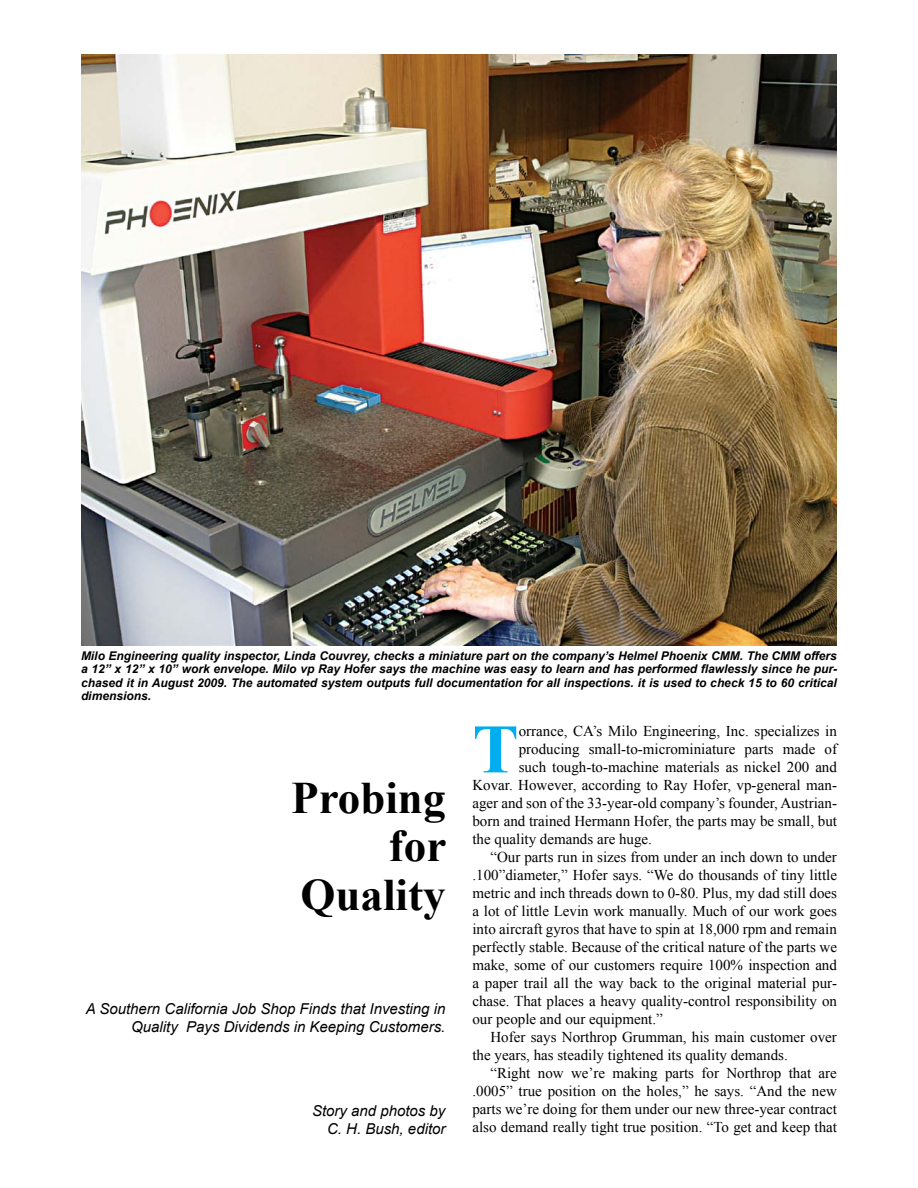
<style>
.page{position:relative;width:918px;height:1188px;background:#fff}
.page>*{position:absolute;margin:0;border:0;box-sizing:border-box;transform-origin:0 0}
.t1{font:700 69.3px "Times New Roman";color:#00aeef}
.t2{font:700 45px/48px "Times New Roman";color:#000;text-align:right}
.t3{font:15px "Times New Roman";color:#000}
.t4{font:italic 15px/18px "Arial";color:#000;text-align:right}
.t5{font:italic 700 12px/13.5px "Arial";color:#000;text-align:justify}
</style>
<div class="page">
<img style="left:81px;top:54px;width:756px;height:592px">
<p class="t5" style="left:81px;top:649px;width:758px">Milo Engineering quality inspector, Linda Couvrey, checks a miniature part on the company’s Helmel Phoenix CMM. The CMM offers a 12” x 12” x 10” work envelope. Milo vp Ray Hofer says the machine was easy to learn and has performed flawlessly since he pur&shy;chased it in August 2009. The automated system outputs full documentation for all inspections. it is used to check 15 to 60 critical dimensions.</p>
<h2 class="t2" style="left:291px;top:773px;width:157px">Probing for<br>Quality</h2>
<p class="t4" style="left:86px;top:1000px;width:361px">A Southern California Job Shop Finds that Investing in<br>Quality Pays Dividends in Keeping Customers.</p>
<p class="t4" style="left:312px;top:1102px;width:135px">Story and photos by<br>C. H. Bush, editor</p>
<h1 class="t1" style="left:472px;top:701px;width:48px">T</h1>
<p class="t3" style="left:519px;top:721px;width:320px">orrance, CA’s Milo Engineering, Inc. specializes in</p>
<p class="t3" style="left:519px;top:739px;width:320px">producing small-to-microminiature parts made of</p>
<p class="t3" style="left:519px;top:757px;width:320px">such tough-to-machine materials as nickel 200 and</p>
<p class="t3" style="left:472px;top:775px;width:366px">Kovar. However, according to Ray Hofer, vp-general man-</p>
<p class="t3" style="left:472px;top:793px;width:366px">ager and son of the 33-year-old company’s founder, Austrian-</p>
<p class="t3" style="left:472px;top:811px;width:366px">born and trained Hermann Hofer, the parts may be small, but</p>
<p class="t3" style="left:472px;top:829px;width:181px">the quality demands are huge.</p>
<p class="t3" style="left:490px;top:847px;width:348px">“Our parts run in sizes from under an inch down to under</p>
<p class="t3" style="left:472px;top:865px;width:366px">.100”diameter,” Hofer says. “We do thousands of tiny little</p>
<p class="t3" style="left:472px;top:883px;width:366px">metric and inch threads down to 0-80. Plus, my dad still does</p>
<p class="t3" style="left:472px;top:901px;width:366px">a lot of little Levin work manually. Much of our work goes</p>
<p class="t3" style="left:472px;top:919px;width:366px">into aircraft gyros that have to spin at 18,000 rpm and remain</p>
<p class="t3" style="left:472px;top:937px;width:366px">perfectly stable. Because of the critical nature of the parts we</p>
<p class="t3" style="left:472px;top:955px;width:366px">make, some of our customers require 100% inspection and</p>
<p class="t3" style="left:472px;top:973px;width:366px">a paper trail all the way back to the original material pur-</p>
<p class="t3" style="left:472px;top:991px;width:366px">chase. That places a heavy quality-control responsibility on</p>
<p class="t3" style="left:472px;top:1009px;width:192px">our people and our equipment.”</p>
<p class="t3" style="left:490px;top:1027px;width:348px">Hofer says Northrop Grumman, his main customer over</p>
<p class="t3" style="left:472px;top:1045px;width:317px">the years, has steadily tightened its quality demands.</p>
<p class="t3" style="left:490px;top:1063px;width:348px">“Right now we’re making parts for Northrop that are</p>
<p class="t3" style="left:472px;top:1081px;width:366px">.0005” true position on the holes,” he says. “And the new</p>
<p class="t3" style="left:472px;top:1099px;width:366px">parts we’re doing for them under our new three-year contract</p>
<p class="t3" style="left:472px;top:1117px;width:366px">also demand really tight true position. “To get and keep that</p>
</div>
